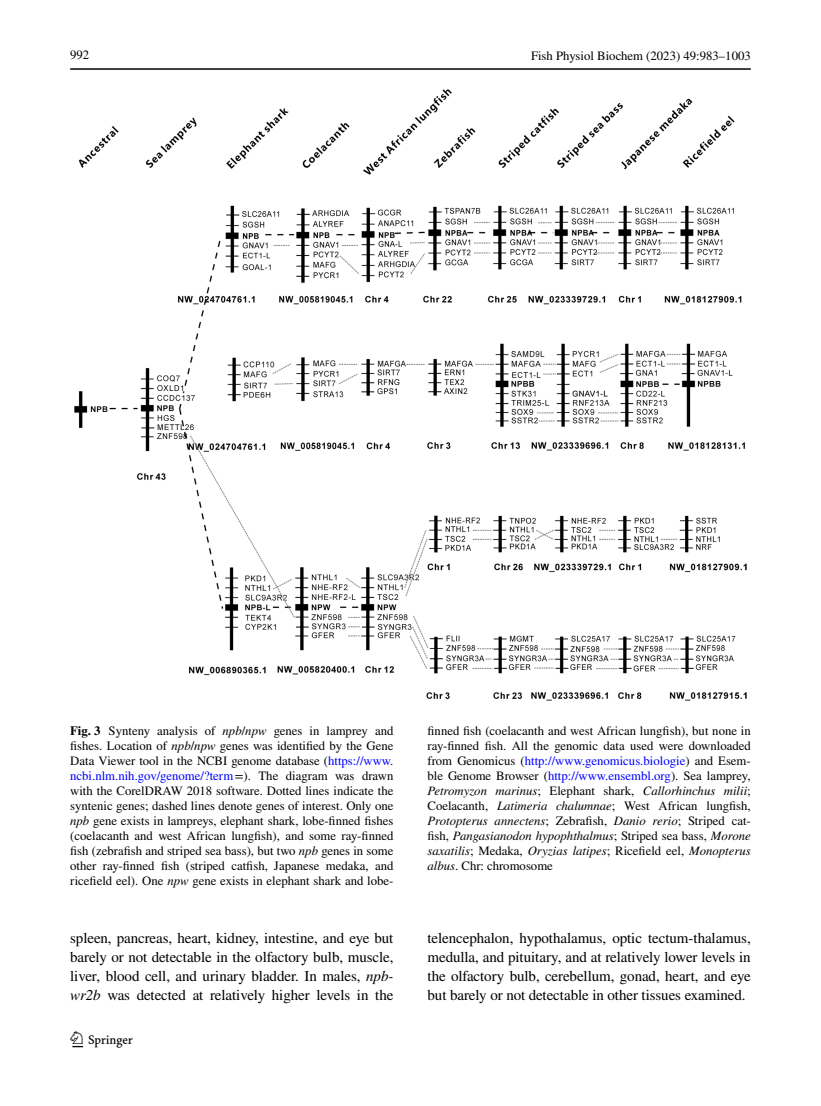
<style>
.page{position:relative;width:821px;height:1106px;background:#fff}
.page>*{position:absolute;margin:0;border:0;box-sizing:border-box;transform-origin:0 0}
.t1{font:22.5px "Springnew Regular 2";color:#000}
.t2{font:15px/18.8px "STIX";letter-spacing:-.005em;color:#000;text-align:justify}
.t3{font:12.75px/15px "STIX";color:#000;text-align:justify}
.s1{font-weight:700}
.s2{font-style:italic}
.s3{color:#00f}
</style>
<div class="page">
<hr style="left:70px;top:68px;width:680px;height:2px;background:#000">
<img style="left:74px;top:89px;width:672px;height:611px">
<p class="t3" style="left:70px;top:48px;width:21px">992</p>
<p class="t3" style="left:531px;top:49px;width:221px">Fish Physiol Biochem (2023) 49:983–1003</p>
<p class="t3" style="left:70px;top:724px;width:325px"><span class="s1">Fig. 3</span> Synteny analysis of <span class="s2">npb</span>/<span class="s2">npw</span> genes in lamprey and fishes. Location of <span class="s2">npb</span>/<span class="s2">npw</span> genes was identified by the Gene Data Viewer tool in the NCBI genome database (<span class="s3">https://www. ncbi.nlm.nih.gov/genome/?term</span>=). The diagram was drawn with the CorelDRAW 2018 software. Dotted lines indicate the syntenic genes; dashed lines denote genes of interest. Only one <span class="s2">npb</span> gene exists in lampreys, elephant shark, lobe-finned fishes (coelacanth and west African lungfish), and some ray-finned fish (zebrafish and striped sea bass), but two <span class="s2">npb</span> genes in some other ray-finned fish (striped catfish, Japanese medaka, and ricefield eel). One <span class="s2">npw</span> gene exists in elephant shark and lobe-</p>
<p class="t3" style="left:427px;top:724px;width:325px">finned fish (coelacanth and west African lungfish), but none in ray-finned fish. All the genomic data used were downloaded from Genomicus (<span class="s3">http://www.genomicus.biologie</span>) and Esem&shy;ble Genome Browser (<span class="s3">http://www.ensembl.org</span>). Sea lamprey, <span class="s2">Petromyzon marinus</span>; Elephant shark, <span class="s2">Callorhinchus milii</span>; Coelacanth, <span class="s2">Latimeria chalumnae</span>; West African lungfish, <span class="s2">Protopterus annectens</span>; Zebrafish, <span class="s2">Danio rerio</span>; Striped cat&shy;fish, <span class="s2">Pangasianodon hypophthalmus</span>; Striped sea bass, <span class="s2">Morone saxatilis</span>; Medaka, <span class="s2">Oryzias latipes</span>; Ricefield eel, <span class="s2">Monopterus albus</span>. Chr: chromosome</p>
<p class="t2" style="left:70px;top:929px;width:325px">spleen, pancreas, heart, kidney, intestine, and eye but barely or not detectable in the olfactory bulb, muscle, liver, blood cell, and urinary bladder. In males, <span class="s2">npb&shy;wr2b</span> was detected at relatively higher levels in the</p>
<p class="t2" style="left:427px;top:929px;width:325px">telencephalon, hypothalamus, optic tectum-thalamus, medulla, and pituitary, and at relatively lower levels in the olfactory bulb, cerebellum, gonad, heart, and eye but barely or not detectable in other tissues examined.</p>
<h1 class="t1" style="left:72px;top:1031px;width:62px">1 3</h1>
</div>
